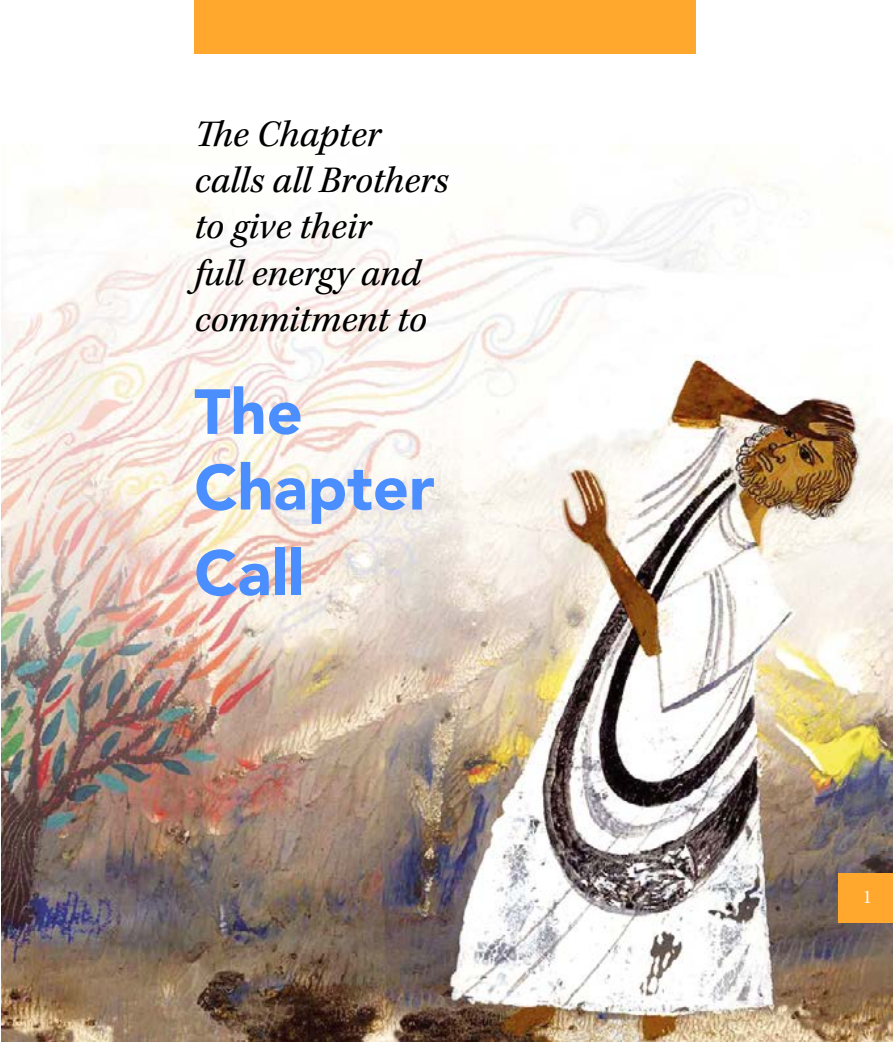
<style>
.page{position:relative;width:893px;height:1042px;background:#fff}
.page>*{position:absolute;margin:0;border:0;box-sizing:border-box;transform-origin:0 0}
.t1{font:900 63px/75.6px "Avenir";color:#4b8eff}
.t2{font:italic 38.5px/46.2px "Kepler Std";color:#000}
.t3{font:19.25px "Minion Pro";color:#fff}
</style>
<div class="page">
<img style="left:1px;top:0;width:891px;height:1042px">
<div style="left:838px;top:873px;width:54px;height:50px;background:#ffa82d"></div>
<div style="left:194px;top:0;width:501px;height:53px;background:#ffa82d"></div>
<p class="t2" style="left:194px;top:112px;width:256px">The Chapter calls all Brothers to give their<br>full energy and commitment to</p>
<p class="t1" style="left:194px;top:376px;width:242px">The<br>Chapter</p>
<p class="t1" style="left:194px;top:537px;width:111px">Call</p>
<p class="t3" style="left:863px;top:884px;width:11px">1</p>
</div>
